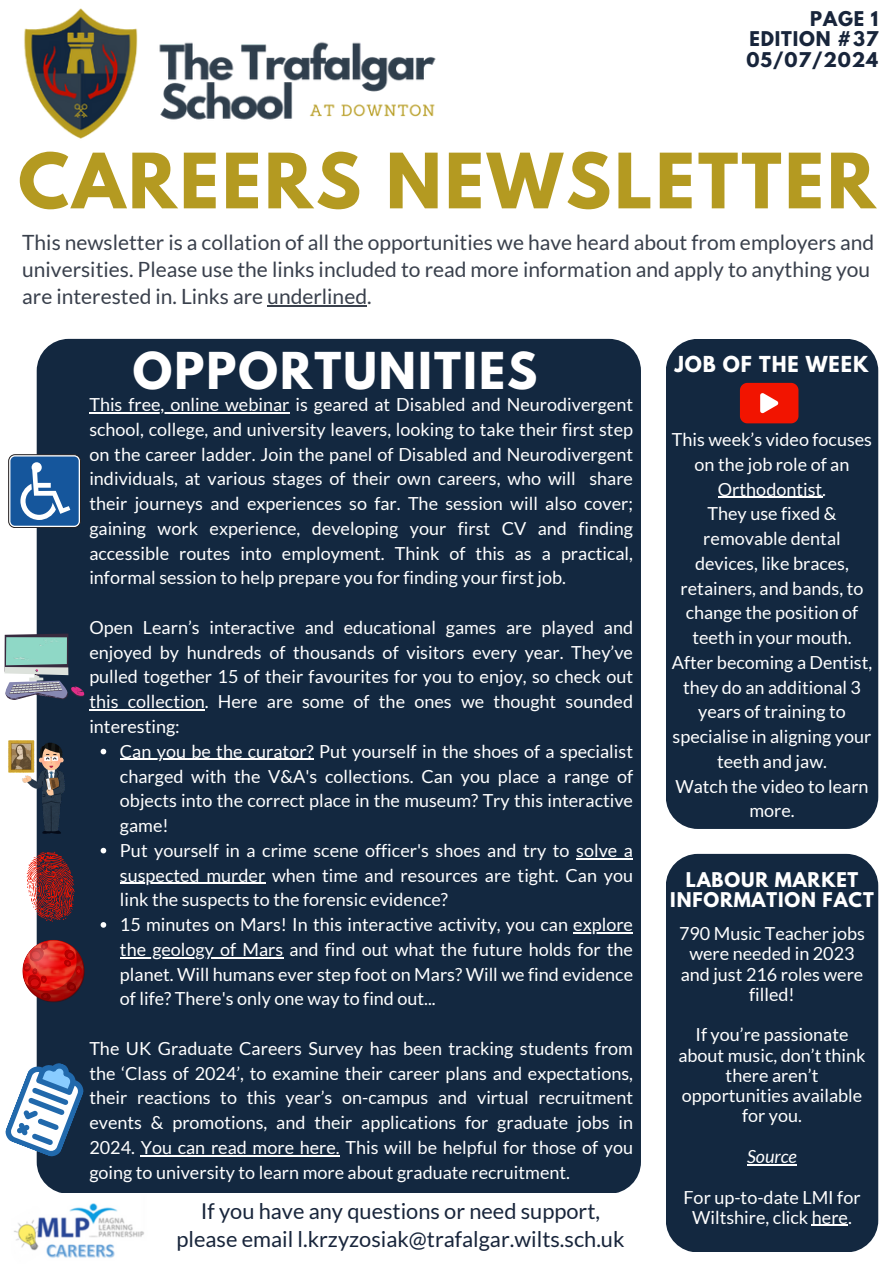
<style>
.page{position:relative;width:894px;height:1264px;background:#fff}
.page>*{position:absolute;margin:0;border:0;box-sizing:border-box;transform-origin:0 0}
.t1{font:700 67.5px "League Spartan";letter-spacing:.045em;color:#b49a21}
.t2{font:700 45px "League Spartan";letter-spacing:.045em;color:#fff}
.t3{font:21.75px/28.2px "Lato";color:#18253b;text-align:center}
.t4{font:21px/27px "Lato";color:#39404c}
.t5{font:700 19.5px "League Spartan";letter-spacing:.045em;color:#fff}
.t6{font:18px/24.8px "Lato";color:#fff;text-align:center}
.t7{font:700 18px/20.2px "League Spartan";letter-spacing:.045em;color:#fff;text-align:center}
.t8{font:700 18px/20.2px "League Spartan";letter-spacing:.045em;color:#18253b;text-align:justify}
.t9{font:italic 18px "Lato";color:#fff}
</style>
<div class="page">
<div style="left:37px;top:339px;width:603px;height:853px;background:#132840;border-radius:32px"></div>
<div style="left:665px;top:339px;width:213px;height:490px;background:#132840;border-radius:32px"></div>
<div style="left:665px;top:853px;width:213px;height:398px;background:#132840;border-radius:32px"></div>
<img style="left:24px;top:8px;width:412px;height:131px">
<img style="left:14px;top:1203px;width:130px;height:55px">
<hr style="left:267px;top:305px;width:100px;height:1px;background:#39404c">
<svg style="left:739px;top:383px;width:59px;height:40px;background:#ec2b1a"></svg>
<div style="left:9px;top:454px;width:72px;height:73px;border:1px solid #231f20;border-radius:6px"></div>
<div style="left:10px;top:456px;width:69px;height:69px;background:#15569c;border-radius:5px"></div>
<svg style="left:20px;top:462px;width:50px;height:58px"></svg>
<img style="left:9px;top:741px;width:56px;height:92px">
<hr style="left:100px;top:412px;width:189px;height:1px;background:#fff">
<hr style="left:89px;top:709px;width:116px;height:1px;background:#fff">
<svg style="left:101px;top:748px;width:5px;height:6px"></svg>
<hr style="left:120px;top:759px;width:194px;height:1px;background:#fff">
<svg style="left:101px;top:847px;width:5px;height:6px"></svg>
<hr style="left:576px;top:858px;width:57px;height:1px;background:#fff">
<hr style="left:120px;top:882px;width:145px;height:1px;background:#fff">
<svg style="left:101px;top:922px;width:5px;height:5px"></svg>
<hr style="left:573px;top:932px;width:60px;height:1px;background:#fff">
<hr style="left:120px;top:957px;width:163px;height:1px;background:#fff">
<hr style="left:141px;top:1155px;width:199px;height:1px;background:#fff">
<svg style="left:26px;top:851px;width:48px;height:70px"></svg>
<svg style="left:24px;top:942px;width:61px;height:60px"></svg>
<img style="left:22px;top:939px;width:42px;height:42px">
<svg style="left:5px;top:1053px;width:79px;height:106px"></svg>
<svg style="left:4px;top:633px;width:81px;height:67px"></svg>
<hr style="left:717px;top:496px;width:105px;height:2px;background:#fff">
<hr style="left:747px;top:1164px;width:49px;height:1px;background:#fff">
<hr style="left:811px;top:1224px;width:36px;height:1px;background:#fff">
<p class="t8" style="left:746px;top:11px;width:133px;text-indent:64px">PAGE 1<br>EDITION #37<br>05/07/2024</p>
<p class="t1" style="left:18px;top:148px;width:858px">CAREERS NEWSLETTER</p>
<h3 class="t4" style="left:22px;top:228px;width:853px">This newsletter is a collation of all the opportunities we have heard about from employers and universities. Please use the links included to read more information and apply to anything you are interested in. Links are underlined.</h3>
<p class="t2" style="left:133px;top:348px;width:406px">OPPORTUNITIES</p>
<p class="t6" style="left:89px;top:392px;width:545px">This free, online webinar is geared at Disabled and Neurodivergent</p>
<p class="t6" style="left:89px;top:416px;width:545px;text-align:justify">school, college, and university leavers, looking to take their first step on the career ladder. Join the panel of Disabled and Neurodivergent individuals, at various stages of their own careers, who will share their journeys and experiences so far. The session will also cover; gaining work experience, developing your first CV and finding accessible routes into employment. Think of this as a practical, informal session to help prepare you for finding your first job.</p>
<p class="t6" style="left:89px;top:614px;width:545px">Open Learn’s interactive and educational games are played and</p>
<p class="t6" style="left:89px;top:639px;width:545px">enjoyed by hundreds of thousands of visitors every year. They’ve</p>
<p class="t6" style="left:89px;top:664px;width:545px">pulled together 15 of their favourites for you to enjoy, so check out</p>
<p class="t6" style="left:89px;top:689px;width:545px">this collection. Here are some of the ones we thought sounded</p>
<p class="t6" style="left:89px;top:713px;width:92px">interesting:</p>
<p class="t6" style="left:120px;top:738px;width:514px">Can you be the curator? Put yourself in the shoes of a specialist</p>
<p class="t6" style="left:120px;top:763px;width:514px;text-align:left">charged with the V&amp;A's collections. Can you place a range of objects into the correct place in the museum? Try this interactive game!<br>Put yourself in a crime scene officer's shoes and try to solve a</p>
<h2 class="t6" style="left:120px;top:862px;width:514px;text-align:left">suspected murder when time and resources are tight. Can you link the suspects to the forensic evidence?<br>15 minutes on Mars! In this interactive activity, you can explore</h2>
<p class="t6" style="left:120px;top:936px;width:514px;text-align:justify">the geology of Mars and find out what the future holds for the planet. Will humans ever step foot on Mars? Will we find evidence of life? There's only one way to find out...</p>
<p class="t6" style="left:89px;top:1035px;width:545px;text-align:left">The UK Graduate Careers Survey has been tracking students from the ‘Class of 2024’, to examine their career plans and expectations,</p>
<p class="t6" style="left:89px;top:1085px;width:545px;text-align:justify">their reactions to this year’s on-campus and virtual recruitment events &amp; promotions, and their applications for graduate jobs in 2024. You can read more here. This will be helpful for those of you going to university to learn more about graduate recruitment.</p>
<p class="t3" style="left:176px;top:1196px;width:449px">If you have any questions or need support, please email l.krzyzosiak@trafalgar.wilts.sch.uk</p>
<h1 class="t5" style="left:674px;top:354px;width:195px">JOB OF THE WEEK</h1>
<p class="t6" style="left:671px;top:426px;width:202px">This week’s video focuses on the job role of an<br>Orthodontist.</p>
<p class="t6" style="left:671px;top:501px;width:202px">They use fixed &amp; removable dental devices, like braces, retainers, and bands, to change the position of teeth in your mouth.<br>After becoming a Dentist, they do an additional 3 years of training to specialise in aligning your teeth and jaw.</p>
<p class="t6" style="left:675px;top:773px;width:195px">Watch the video to learn more.</p>
<p class="t7" style="left:670px;top:871px;width:205px">LABOUR MARKET<br>INFORMATION FACT</p>
<p class="t6" style="left:678px;top:923px;width:187px;line-height:20.2px">790 Music Teacher jobs were needed in 2023 and just 216 roles were filled!</p>
<p class="t6" style="left:678px;top:1024px;width:189px;line-height:20.2px">If you’re passionate about music, don’t think there aren’t opportunities available for you.</p>
<h4 class="t9" style="left:747px;top:1145px;width:51px">Source</h4>
<p class="t6" style="left:683px;top:1186px;width:179px;line-height:20.2px">For up-to-date LMI for<br>Wiltshire, click here.</p>
</div>
